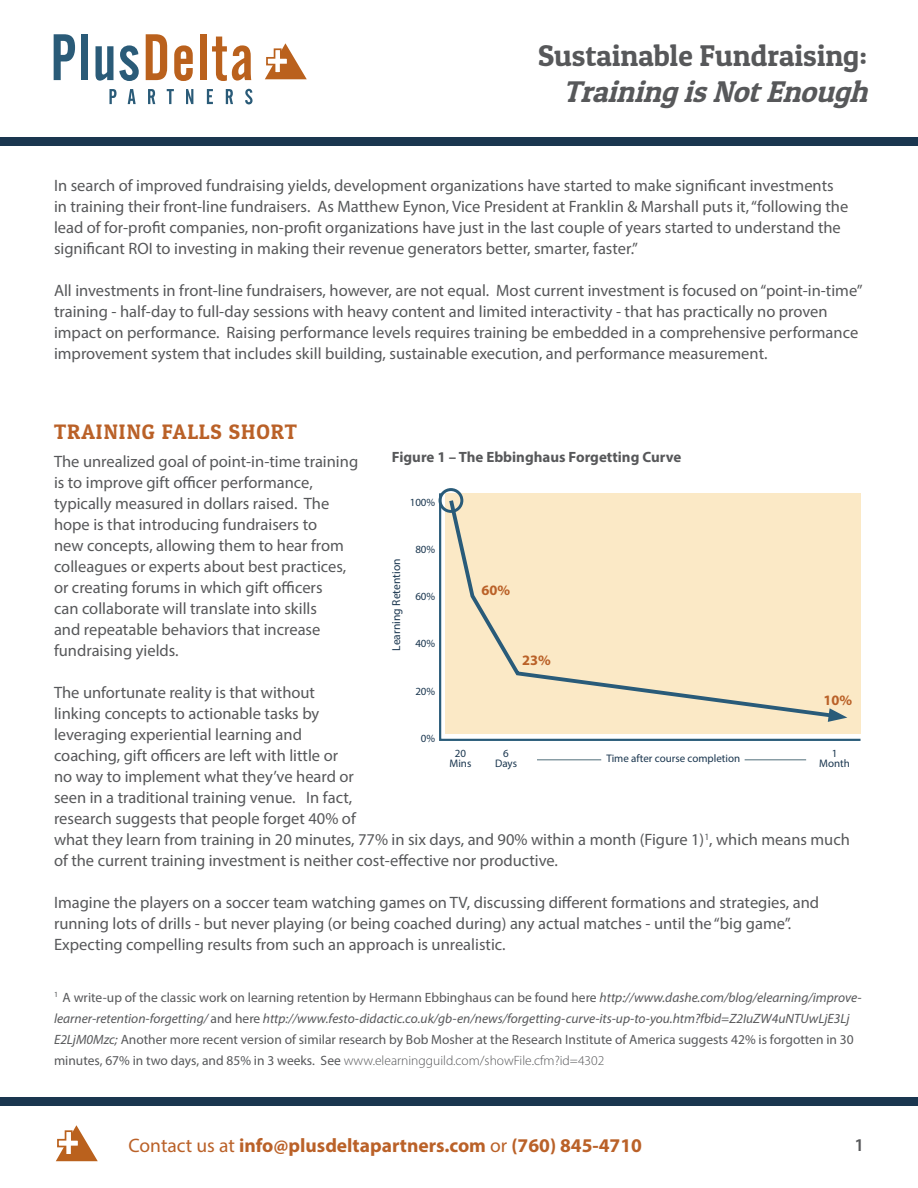
<style>
.page{position:relative;width:918px;height:1188px;background:#fff}
.page>*{position:absolute;margin:0;border:0;box-sizing:border-box;transform-origin:0 0}
.t1{font:30px/36px "Patua One";color:#57585a}
.headers{font:21px "Patua One";letter-spacing:.05em;color:#ba6128}
.t2{font:700 19.5px "Myriad Pro";color:#ba6128}
.main_text{font:600 18px "Myriad Pro";color:#57585a}
.main_text-2{font:16.5px/21px "Myriad Pro";color:#57585a}
.main_text-3{font:700 15px "Myriad Pro";color:#57585a}
.main_text-4{font:700 14.4px "Myriad Pro";color:#ba6128}
.main_text-5{font:13.5px/21px "Myriad Pro";color:#57585a}
.main_text-6{font:11.55px "Myriad Pro";color:#1a364f}
.main_text-7{font:10.95px "Myriad Pro";color:#1a364f}
.s1{font-style:italic}
.s2{font-weight:300}
.s3{font-weight:400}
</style>
<div class="page">
<div style="left:0;top:1097px;width:918px;height:9px;background:#1a364f"></div>
<svg style="left:56px;top:1125px;width:42px;height:36px"></svg>
<div style="left:0;top:137px;width:918px;height:9px;background:#1a364f"></div>
<svg style="left:54px;top:34px;width:21px;height:46px"></svg>
<div style="left:81px;top:34px;width:7px;height:46px;background:#2a5b78"></div>
<svg style="left:96px;top:46px;width:17px;height:35px"></svg>
<svg style="left:119px;top:45px;width:20px;height:36px"></svg>
<svg style="left:146px;top:34px;width:21px;height:46px"></svg>
<svg style="left:174px;top:45px;width:19px;height:36px"></svg>
<div style="left:200px;top:34px;width:6px;height:46px;background:#ba611d"></div>
<svg style="left:212px;top:37px;width:39px;height:44px"></svg>
<svg style="left:109px;top:89px;width:8px;height:15px"></svg>
<svg style="left:128px;top:89px;width:8px;height:15px"></svg>
<svg style="left:148px;top:89px;width:7px;height:15px"></svg>
<svg style="left:167px;top:89px;width:7px;height:15px"></svg>
<svg style="left:186px;top:89px;width:7px;height:15px"></svg>
<svg style="left:207px;top:89px;width:6px;height:15px"></svg>
<svg style="left:226px;top:89px;width:7px;height:15px"></svg>
<svg style="left:245px;top:89px;width:8px;height:15px"></svg>
<svg style="left:265px;top:43px;width:42px;height:36px"></svg>
<svg style="left:438px;top:491px;width:423px;height:250px"></svg>
<hr style="left:537px;top:760px;width:64px;height:1px;background:#506d7a">
<hr style="left:745px;top:760px;width:61px;height:1px;background:#506d7a">
<div style="left:447px;top:496px;width:393px;height:224px;background:#fbe9c6"></div>
<svg style="left:828px;top:708px;width:19px;height:14px"></svg>
<div style="left:439px;top:488px;width:24px;height:25px;border:3px solid #295b79;border-radius:50%"></div>
<p class="t1" style="left:563px;top:38px;width:315px;text-indent:-25px">Sustainable Fundraising:<br><span class="s1">TrainingisNotEnough</span></p>
<p class="main_text-2" style="left:54px;top:174px;width:796px">In search of improved fundraising yields, development organizations have started to make significant investments in training their front-line fundraisers. As Matthew Eynon, Vice President at Franklin &amp; Marshall puts it, “following the lead of for-profit companies, non-profit organizations have just in the last couple of years started to understand the significant ROI to investing in making their revenue generators better, smarter, faster.”</p>
<p class="main_text-2" style="left:54px;top:279px;width:810px">All investments in front-line fundraisers, however, are not equal. Most current investment is focused on “point-in-time” training - half-day to full-day sessions with heavy content and limited interactivity - that has practically no proven impact on performance. Raising performance levels requires training be embedded in a comprehensive performance improvement system that includes skill building, sustainable execution, and performance measurement.</p>
<p class="headers" style="left:54px;top:419px;width:245px">TRAINING FALLS SHORT</p>
<p class="main_text-2" style="left:54px;top:451px;width:306px">The unrealized goal of point-in-time training is to improve gift officer performance, typically measured in dollars raised. The hope is that introducing fundraisers to<br>new concepts, allowing them to hear from colleagues or experts about best practices, or creating forums in which gift officers<br>can collaborate will translate into skills<br>and repeatable behaviors that increase fundraising yields.</p>
<p class="main_text-2" style="left:54px;top:682px;width:797px">The unfortunate reality is that without<br>linking concepts to actionable tasks by<br>leveraging experiential learning and<br>coaching, gift officers are left with little or<br>no way to implement what they’ve heard or<br>seen in a traditional training venue. In fact,<br>research suggests that people forget 40% of<br>what they learn from training in 20 minutes, 77% in six days, and 90% within a month (Figure 1)<sup>1</sup>, which means much of the current training investment is neither cost-effective nor productive.</p>
<p class="main_text-2" style="left:54px;top:892px;width:767px">Imagine the players on a soccer team watching games on TV, discussing different formations and strategies, and running lots of drills - but never playing (or being coached during) any actual matches - until the “big game”.<br>Expecting compelling results from such an approach is unrealistic.</p>
<p class="main_text-3" style="left:392px;top:448px;width:291px">Figure 1 – The Ebbinghaus Forgetting Curve</p>
<p class="main_text-7" style="left:410px;top:496px;width:27px">100%</p>
<p class="main_text-7" style="left:415px;top:543px;width:21px">80%</p>
<p class="main_text-7" style="left:415px;top:590px;width:21px">60%</p>
<p class="main_text-7" style="left:415px;top:637px;width:21px">40%</p>
<p class="main_text-7" style="left:415px;top:684px;width:21px">20%</p>
<p class="main_text-7" style="left:421px;top:731px;width:16px">0%</p>
<p class="main_text-6" style="left:389px;top:651px;width:94px;rotate:-90deg">Learning Retention</p>
<p class="main_text-4" style="left:482px;top:581px;width:30px">60%</p>
<p class="main_text-4" style="left:522px;top:651px;width:30px">23%</p>
<p class="main_text-4" style="left:823px;top:691px;width:30px">10%</p>
<p class="main_text-7" style="left:455px;top:746px;width:13px">20</p>
<p class="main_text-7" style="left:449px;top:757px;width:23px">Mins</p>
<p class="main_text-7" style="left:503px;top:746px;width:7px">6</p>
<p class="main_text-7" style="left:495px;top:757px;width:23px">Days</p>
<p class="main_text-7" style="left:832px;top:746px;width:7px">1</p>
<p class="main_text-7" style="left:819px;top:757px;width:32px">Month</p>
<p class="main_text-7" style="left:606px;top:752px;width:135px">Time after course completion</p>
<p class="main_text-5" style="left:54px;top:986px;width:809px"><sup>1</sup> A write-up of the classic work on learning retention by Hermann Ebbinghaus can be found here <span class="s1">http://www.dashe.com/blog/elearning/improve&shy;learner-retention-forgetting/</span> and here <span class="s1">http://www.festo-didactic.co.uk/gb-en/news/forgetting-curve-its-up-to-you.htm?fbid=Z2IuZW4uNTUwLjE3Lj E2LjM0Mzc;</span> Another more recent version of similar research by Bob Mosher at the Research Institute of America suggests 42% is forgotten in 30 minutes, 67% in two days, and 85% in 3 weeks. See <span class="s2">www.elearningguild.com/showFile.cfm?id=4302</span></p>
<p class="t2" style="left:129px;top:1133px;width:515px"><span class="s3">Contact us at</span> info@plusdeltapartners.com <span class="s3">or</span> (760) 845-4710</p>
<p class="main_text" style="left:854px;top:1134px;width:11px">1</p>
</div>
